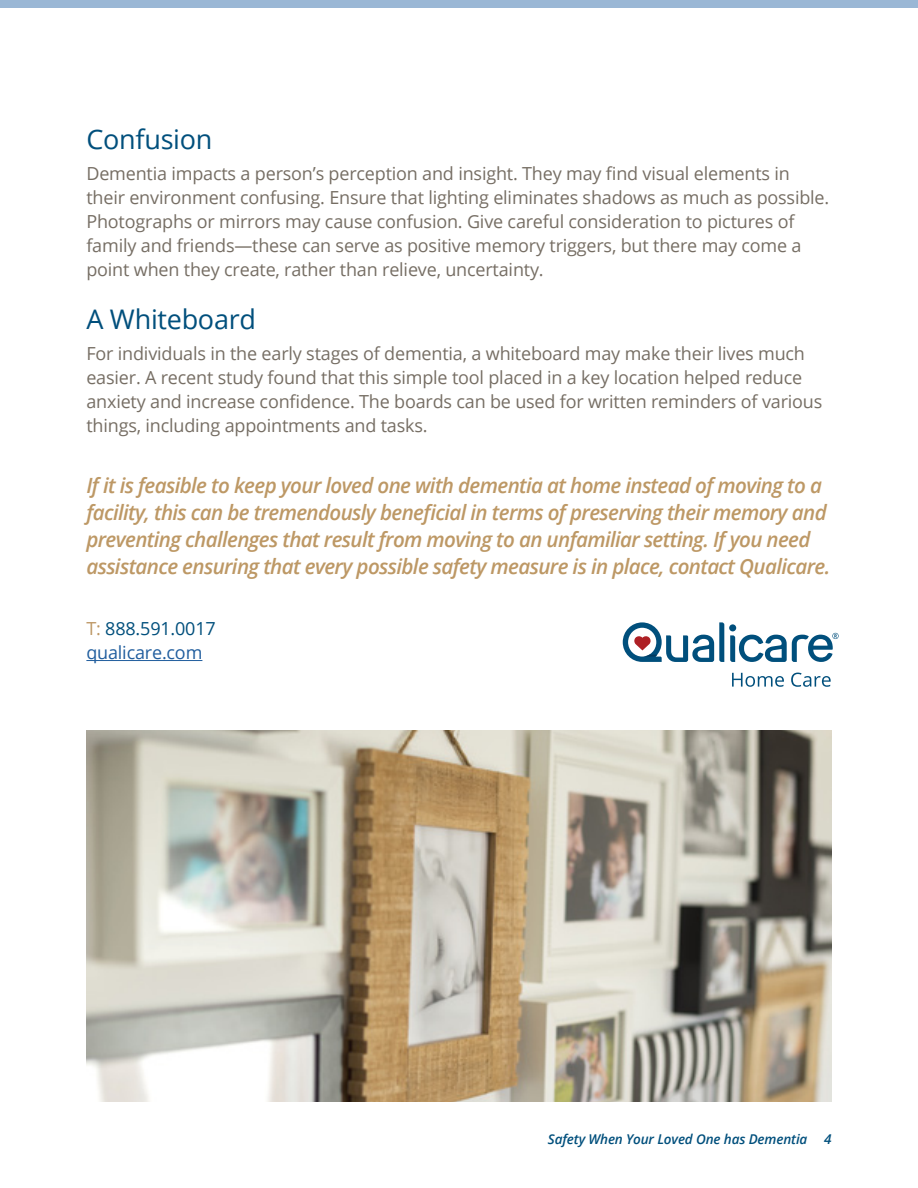
<style>
.page{position:relative;width:918px;height:1188px;background:#fff}
.page>*{position:absolute;margin:0;border:0;box-sizing:border-box;transform-origin:0 0}
.t1{font:27px "Open Sans";letter-spacing:-.01em;color:#004f7c}
.t2{font:italic 600 21px/27px "Open Sans";letter-spacing:-.03em;color:#bd9865}
.t3{font:18px/24px "Open Sans";letter-spacing:-.01em;color:#766e64}
.t4{font:18px/24px "Open Sans";letter-spacing:-.01em;color:#215e9e}
.t5{font:italic 600 13.5px "Open Sans";letter-spacing:-.01em;color:#004f7c}
.s1{color:#bd9765}
.s2{color:#004f7c}
</style>
<div class="page">
<div style="left:0;top:0;width:918px;height:8px;background:#9ab7d5"></div>
<img style="left:86px;top:731px;width:746px;height:371px">
<hr style="left:86px;top:660px;width:116px;height:1px;background:#215e9e">
<div style="left:729px;top:624px;width:7px;height:7px;background:#004f7c;border-radius:50%"></div>
<svg style="left:623px;top:622px;width:101px;height:40px"></svg>
<svg style="left:730px;top:633px;width:109px;height:29px"></svg>
<svg style="left:732px;top:673px;width:52px;height:14px"></svg>
<svg style="left:791px;top:673px;width:40px;height:14px"></svg>
<h1 class="t1" style="left:86px;top:121px;width:128px">Confusion</h1>
<p class="t3" style="left:86px;top:161px;width:744px">Dementia impacts a person’s perception and insight. They may find visual elements in their environment confusing. Ensure that lighting eliminates shadows as much as possible.<br>Photographs or mirrors may cause confusion. Give careful consideration to pictures of family and friends—these can serve as positive memory triggers, but there may come a point when they create, rather than relieve, uncertainty.</p>
<h1 class="t1" style="left:86px;top:301px;width:171px">A Whiteboard</h1>
<p class="t3" style="left:86px;top:341px;width:737px">For individuals in the early stages of dementia, a whiteboard may make their lives much easier. A recent study found that this simple tool placed in a key location helped reduce anxiety and increase confidence. The boards can be used for written reminders of various things, including appointments and tasks.</p>
<p class="t2" style="left:86px;top:472px;width:745px">If it is feasible to keep your loved one with dementia at home instead of moving to a facility, this can be tremendously beneficial in terms of preserving their memory and preventing challenges that result from moving to an unfamiliar setting. If you need assistance ensuring that every possible safety measure is in place, contact Qualicare.</p>
<p class="t4" style="left:86px;top:616px;width:131px"><span class="s1">T:</span> <span class="s2">888.591.0017 </span>qualicare.com</p>
<p class="t5" style="left:548px;top:1130px;width:285px">Safety When Your Loved One has Dementia 4</p>
</div>
